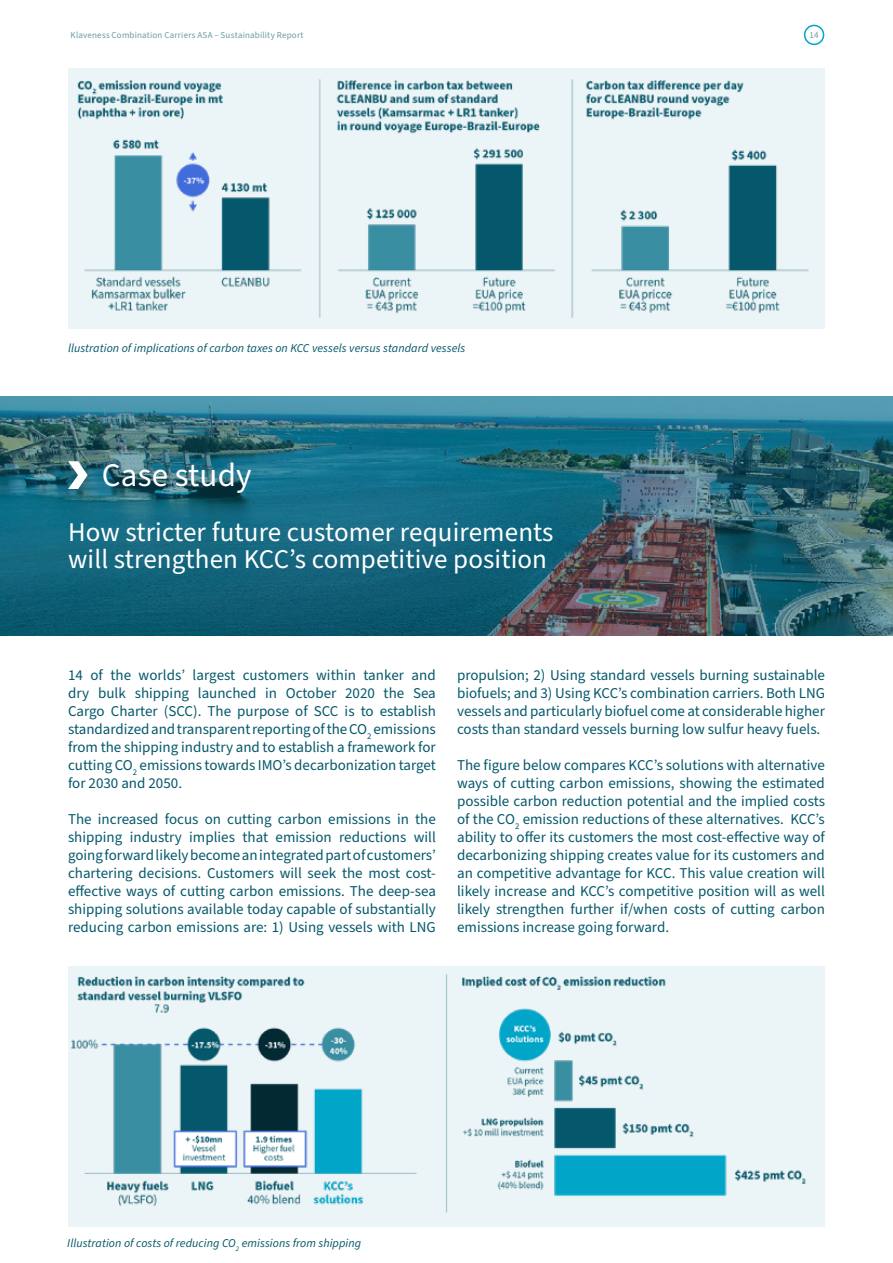
<style>
.page{position:relative;width:893px;height:1263px;background:#fff}
.page>*{position:absolute;margin:0;border:0;box-sizing:border-box;transform-origin:0 0}
.t1{font:33px "Source Sans Pro";letter-spacing:.005em;color:#fff}
.t2{font:27px/27px "Source Sans Pro";letter-spacing:.005em;color:#fff}
.t3{font:15px/18px "Source Sans Pro";color:#05586b;text-align:justify}
.t4{font:italic 12px "Source Sans Pro";letter-spacing:.005em;color:#05586b}
.t5{font:9px "Source Sans Pro";letter-spacing:.02em;color:#699ba6}
</style>
<div class="page">
<div style="left:804px;top:25px;width:20px;height:20px;border:2px solid #00a5c8;border-radius:50%"></div>
<img style="left:0;top:396px;width:893px;height:240px">
<img style="left:68px;top:68px;width:757px;height:260px">
<svg style="left:68px;top:461px;width:20px;height:28px"></svg>
<img style="left:68px;top:966px;width:757px;height:260px">
<p class="t5" style="left:71px;top:29px;width:235px">Klaveness Combination Carriers ASA – Sustainability Report</p>
<p class="t5" style="left:810px;top:29px;width:10px">14</p>
<p class="t4" style="left:68px;top:340px;width:399px">llustration of implications of carbon taxes on KCC vessels versus standard vessels</p>
<h1 class="t1" style="left:102px;top:453px;width:151px">Case study</h1>
<h2 class="t2" style="left:68px;top:519px;width:487px">How stricter future customer requirements will strengthen KCC’s competitive position</h2>
<p class="t3" style="left:68px;top:666px;width:369px">14 of the worlds’ largest customers within tanker and dry bulk shipping launched in October 2020 the Sea Cargo Charter (SCC). The purpose of SCC is to establish standardized and transparent reporting of the CO<sub>2</sub> emissions from the shipping industry and to establish a framework for cutting CO<sub>2</sub> emissions towards IMO’s decarbonization target for 2030 and 2050.</p>
<p class="t3" style="left:68px;top:810px;width:369px">The increased focus on cutting carbon emissions in the shipping industry implies that emission reductions will going forward likely become an integrated part of customers’ chartering decisions. Customers will seek the most cost&shy;effective ways of cutting carbon emissions. The deep-sea shipping solutions available today capable of substantially reducing carbon emissions are: 1) Using vessels with LNG</p>
<p class="t3" style="left:457px;top:666px;width:369px">propulsion; 2) Using standard vessels burning sustainable biofuels; and 3) Using KCC’s combination carriers. Both LNG vessels and particularly biofuel come at considerable higher costs than standard vessels burning low sulfur heavy fuels.</p>
<p class="t3" style="left:457px;top:756px;width:369px">The figure below compares KCC’s solutions with alternative ways of cutting carbon emissions, showing the estimated possible carbon reduction potential and the implied costs of the CO<sub>2</sub> emission reductions of these alternatives. KCC’s ability to offer its customers the most cost-effective way of decarbonizing shipping creates value for its customers and an competitive advantage for KCC. This value creation will likely increase and KCC’s competitive position will as well likely strengthen further if/when costs of cutting carbon emissions increase going forward.</p>
<p class="t4" style="left:67px;top:1235px;width:295px">Illustration of costs of reducing CO<sub>2</sub> emissions from shipping</p>
</div>
